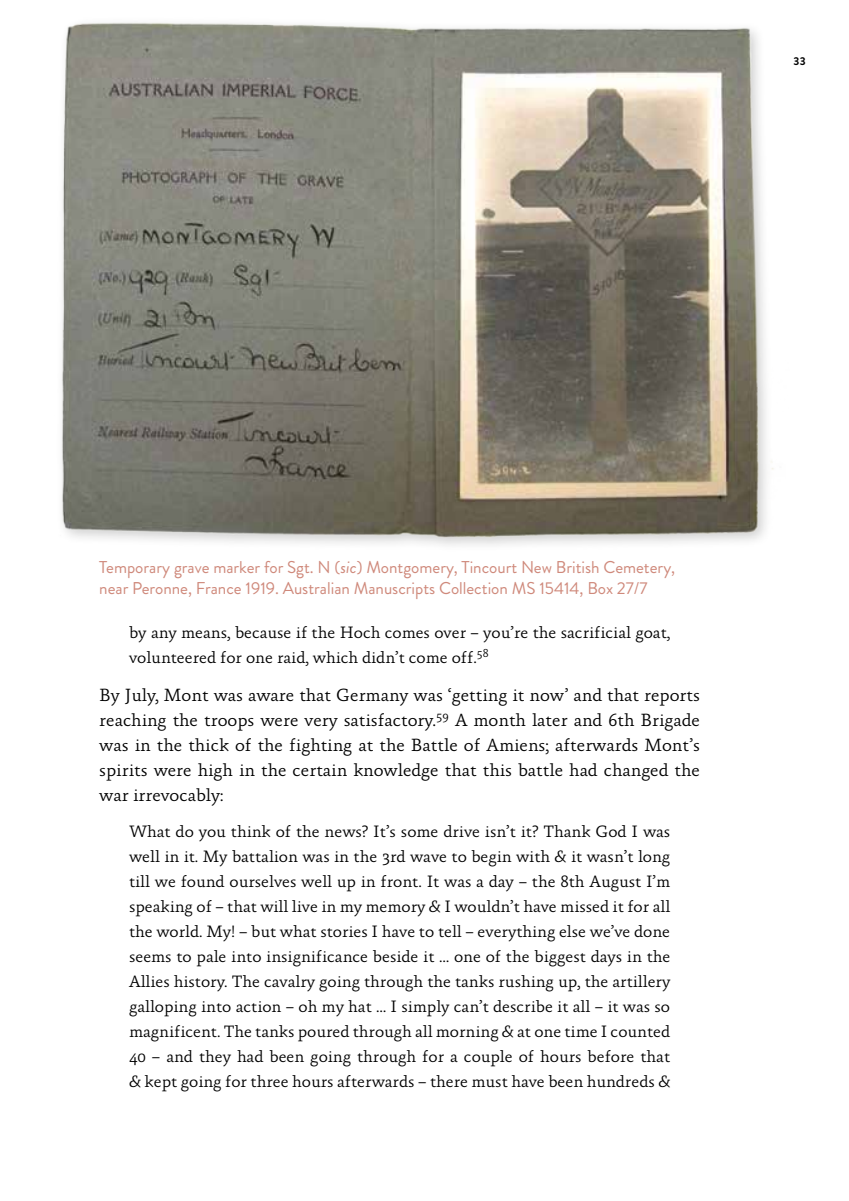
<style>
.page{position:relative;width:849px;height:1201px;background:#fff}
.page>*{position:absolute;margin:0;border:0;box-sizing:border-box;transform-origin:0 0}
.t1{font:300 17.85px/24.8px "Absara";color:#000;text-align:justify}
.t2{font:17.15px/21px "Brandon Grotesque";color:#cf897b}
.t3{font:300 16.8px/24.8px "Absara";color:#000;text-align:justify}
.t4{font:700 11.38px "Brandon Grotesque";color:#000}
.s1{font-style:italic}
</style>
<div class="page">
<div style="left:55px;top:16px;width:739px;height:536px;background:#000;opacity:.2"></div>
<img style="left:55px;top:16px;width:735px;height:523px">
<p class="t4" style="left:793px;top:53px;width:14px">33</p>
<p class="t2" style="left:99px;top:557px;width:577px">Temporary grave marker for Sgt. N (<span class="s1">sic</span>) Montgomery, Tincourt New British Cemetery, near Peronne, France 1919. Australian Manuscripts Collection MS 15414, Box 27/7</p>
<p class="t3" style="left:129px;top:620px;width:542px">by any means, because if the Hoch comes over – you’re the sacrificial goat,</p>
<p class="t3" style="left:129px;top:644px;width:361px">volunteered for one raid, which didn’t come off.<sup>58</sup></p>
<p class="t1" style="left:99px;top:683px;width:602px">By July, Mont was aware that Germany was ‘getting it now’ and that reports reaching the troops were very satisfactory.<sup>59</sup> A month later and 6th Brigade was in the thick of the fighting at the Battle of Amiens; afterwards Mont’s spirits were high in the certain knowledge that this battle had changed the war irrevocably:</p>
<p class="t3" style="left:129px;top:819px;width:542px">What do you think of the news? It’s some drive isn’t it? Thank God I was well in it. My battalion was in the 3rd wave to begin with &amp; it wasn’t long till we found ourselves well up in front. It was a day – the 8th August I’m speaking of – that will live in my memory &amp; I wouldn’t have missed it for all the world. My! – but what stories I have to tell – everything else we’ve done seems to pale into insignificance beside it … one of the biggest days in the Allies history. The cavalry going through the tanks rushing up, the artillery galloping into action – oh my hat … I simply can’t describe it all – it was so magnificent. The tanks poured through all morning &amp; at one time I counted 40 – and they had been going through for a couple of hours before that &amp; kept going for three hours afterwards – there must have been hundreds &amp;</p>
</div>
